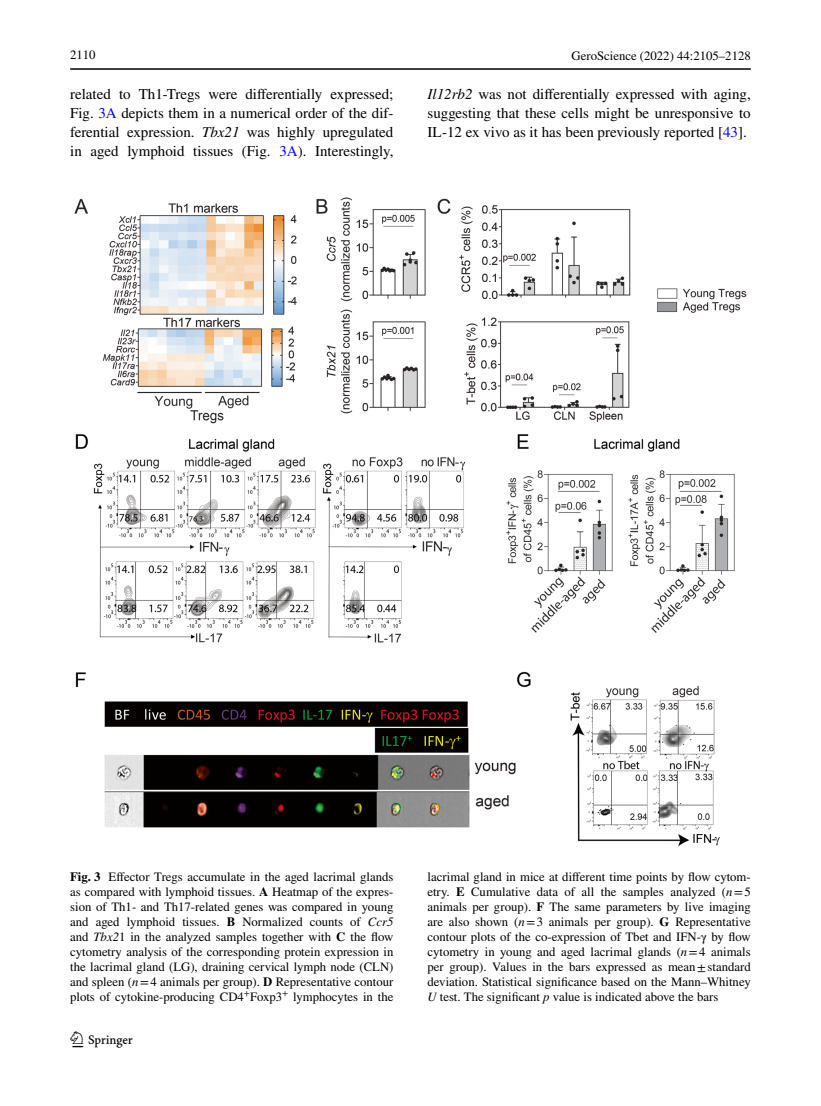
<style>
.page{position:relative;width:821px;height:1106px;background:#fff}
.page>*{position:absolute;margin:0;border:0;box-sizing:border-box;transform-origin:0 0}
.t1{font:22.5px "Springnew Regular 2";color:#000}
.t2{font:15px/18.8px "STIX";color:#000;text-align:justify}
.t3{font:12.75px/15px "STIX";color:#000;text-align:justify}
.s1{color:#00f}
.s2{font-style:italic}
.s3{font-weight:700}
</style>
<div class="page">
<hr style="left:70px;top:68px;width:680px;height:2px;background:#000">
<img style="left:74px;top:197px;width:672px;height:649px">
<p class="t3" style="left:70px;top:48px;width:27px">2110</p>
<p class="t3" style="left:571px;top:49px;width:181px">GeroScience (2022) 44:2105–2128</p>
<p class="t2" style="left:70px;top:86px;width:325px">related to Th1-Tregs were differentially expressed; Fig. <span class="s1">3A</span> depicts them in a numerical order of the dif&shy;ferential expression. <span class="s2">Tbx21</span> was highly upregulated in aged lymphoid tissues (Fig. <span class="s1">3A</span>). Interestingly,</p>
<p class="t2" style="left:427px;top:86px;width:325px"><span class="s2">Il12rb2</span> was not differentially expressed with aging, suggesting that these cells might be unresponsive to IL-12 ex vivo as it has been previously reported [<span class="s1">43</span>].</p>
<p class="t3" style="left:70px;top:870px;width:325px"><span class="s3">Fig. 3</span> Effector Tregs accumulate in the aged lacrimal glands as compared with lymphoid tissues. <span class="s3">A</span> Heatmap of the expres&shy;sion of Th1- and Th17-related genes was compared in young and aged lymphoid tissues. <span class="s3">B</span> Normalized counts of <span class="s2">Ccr5 </span>and <span class="s2">Tbx2</span>1 in the analyzed samples together with <span class="s3">C</span> the flow cytometry analysis of the corresponding protein expression in the lacrimal gland (LG), draining cervical lymph node (CLN) and spleen (<span class="s2">n</span>=4 animals per group). <span class="s3">D</span> Representative contour plots of cytokine-producing CD4<sup>+</sup>Foxp3<sup>+</sup> lymphocytes in the</p>
<p class="t3" style="left:427px;top:870px;width:325px">lacrimal gland in mice at different time points by flow cytom&shy;etry. <span class="s3">E</span> Cumulative data of all the samples analyzed (<span class="s2">n</span>=5 animals per group). <span class="s3">F</span> The same parameters by live imaging are also shown (<span class="s2">n</span>=3 animals per group). <span class="s3">G</span> Representative contour plots of the co-expression of Tbet and IFN-γ by flow cytometry in young and aged lacrimal glands (<span class="s2">n</span>=4 animals per group). Values in the bars expressed as mean±standard deviation. Statistical significance based on the Mann–Whitney <span class="s2">U</span> test. The significant <span class="s2">p</span> value is indicated above the bars</p>
<h1 class="t1" style="left:72px;top:1031px;width:62px">1 3</h1>
</div>
